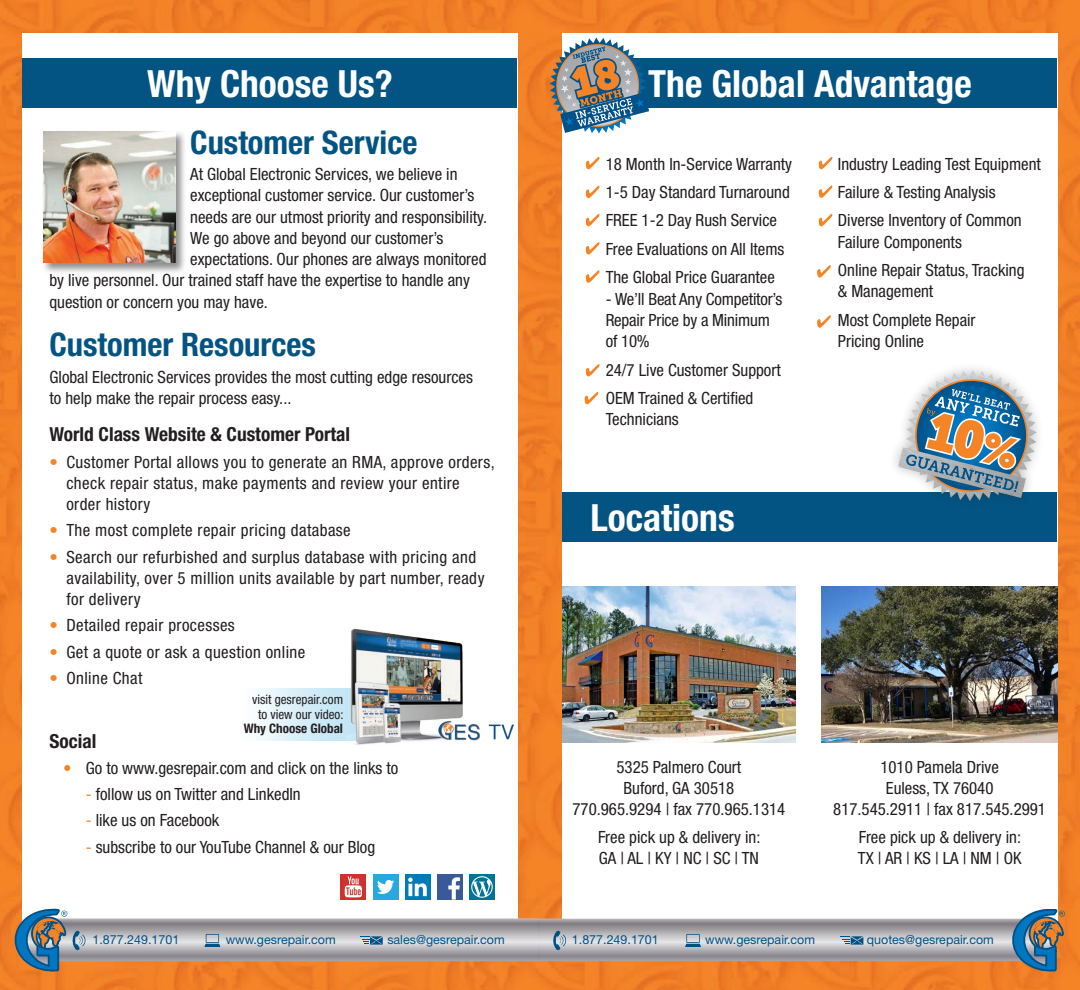
<style>
.page{position:relative;width:1080px;height:990px;background:#fff}
.page>*{position:absolute;margin:0;border:0;box-sizing:border-box;transform-origin:0 0}
.t1{font:700 condensed 37.5px "Helvetica Neue";color:#fff}
.t2{font:700 condensed 32.5px "Helvetica Neue";color:#035483}
.t3{font:700 condensed 19.38px "Helvetica Neue";color:#231f20}
.t4{font:condensed 16.88px/21.2px "Helvetica Neue";color:#231f20}
.t5{font:condensed 16.88px/21.2px "Helvetica Neue";letter-spacing:.025em;color:#231f20}
.t6{font:condensed 13.12px "Helvetica Neue";color:#231f20}
.t7{font:700 condensed 13.12px "Helvetica Neue";color:#231f20}
.t8{font:12.5px "Helvetica Neue";color:#005187}
.s1{color:#f58427}
</style>
<div class="page">
<img style="left:0;top:0;width:1080px;height:990px">
<div style="left:22px;top:34px;width:496px;height:922px;background:#fff"></div>
<div style="left:562px;top:34px;width:496px;height:891px;background:#fff"></div>
<div style="left:22px;top:58px;width:495px;height:50px;background:#035483"></div>
<div style="left:562px;top:58px;width:495px;height:50px;background:#035483"></div>
<div style="left:562px;top:492px;width:495px;height:50px;background:#035483"></div>
<div style="left:42px;top:130px;width:145px;height:145px;background:#231f20;opacity:.51"></div>
<img style="left:43px;top:131px;width:132px;height:132px">
<svg style="left:586px;top:157px;width:13px;height:12px"></svg>
<svg style="left:819px;top:157px;width:13px;height:12px"></svg>
<svg style="left:819px;top:214px;width:13px;height:12px"></svg>
<svg style="left:819px;top:185px;width:13px;height:13px"></svg>
<svg style="left:586px;top:214px;width:13px;height:12px"></svg>
<svg style="left:817px;top:265px;width:14px;height:13px"></svg>
<svg style="left:586px;top:270px;width:13px;height:13px"></svg>
<svg style="left:585px;top:392px;width:13px;height:12px"></svg>
<svg style="left:586px;top:364px;width:13px;height:13px"></svg>
<svg style="left:586px;top:186px;width:13px;height:12px"></svg>
<svg style="left:586px;top:242px;width:13px;height:13px"></svg>
<svg style="left:817px;top:315px;width:14px;height:13px"></svg>
<svg style="left:550px;top:38px;width:99px;height:112px"></svg>
<img style="left:562px;top:586px;width:233px;height:156px">
<img style="left:822px;top:586px;width:236px;height:156px">
<svg style="left:895px;top:368px;width:143px;height:133px"></svg>
<div style="left:340px;top:874px;width:26px;height:26px;background:#cf322d"></div>
<svg style="left:345px;top:877px;width:17px;height:20px"></svg>
<div style="left:437px;top:874px;width:26px;height:26px;background:#395a99"></div>
<svg style="left:448px;top:877px;width:12px;height:23px"></svg>
<div style="left:373px;top:874px;width:26px;height:26px;background:#27a8e0"></div>
<svg style="left:377px;top:880px;width:17px;height:14px"></svg>
<div style="left:405px;top:874px;width:26px;height:26px;background:#007bb6"></div>
<svg style="left:408px;top:878px;width:19px;height:18px"></svg>
<div style="left:469px;top:874px;width:26px;height:26px;background:#007398"></div>
<img style="left:345px;top:622px;width:179px;height:126px">
<svg style="left:471px;top:876px;width:22px;height:22px"></svg>
<img style="left:539px;top:918px;width:436px;height:51px">
<svg style="left:685px;top:934px;width:16px;height:13px"></svg>
<svg style="left:841px;top:936px;width:22px;height:9px"></svg>
<svg style="left:552px;top:931px;width:15px;height:19px"></svg>
<svg style="left:975px;top:909px;width:89px;height:63px;background:#929392"></svg>
<img style="left:87px;top:918px;width:452px;height:51px">
<svg style="left:205px;top:934px;width:15px;height:13px"></svg>
<svg style="left:360px;top:936px;width:23px;height:9px"></svg>
<svg style="left:15px;top:909px;width:72px;height:63px;background:#818b8f"></svg>
<p class="t1" style="left:147px;top:61px;width:247px">Why Choose Us?</p>
<p class="t1" style="left:648px;top:61px;width:325px">The Global Advantage</p>
<p class="t2" style="left:190px;top:123px;width:229px">Customer Service</p>
<p class="t4" style="left:190px;top:164px;width:269px">At Global Electronic Services, we believe in</p>
<p class="t4" style="left:190px;top:185px;width:286px">exceptional customer service. Our customer’s</p>
<p class="t4" style="left:190px;top:206px;width:298px">needs are our utmost priority and responsibility.</p>
<p class="t4" style="left:190px;top:227px;width:255px">We go above and beyond our customer’s</p>
<p class="t4" style="left:190px;top:249px;width:298px">expectations. Our phones are always monitored</p>
<p class="t4" style="left:49px;top:270px;width:422px">by live personnel. Our trained staff have the expertise to handle any</p>
<p class="t4" style="left:49px;top:291px;width:220px">question or concern you may have.</p>
<p class="t2" style="left:49px;top:325px;width:268px">Customer Resources</p>
<p class="t4" style="left:49px;top:366px;width:425px">Global Electronic Services provides the most cutting edge resources to help make the repair process easy...</p>
<p class="t3" style="left:49px;top:423px;width:302px">World Class Website &amp; Customer Portal</p>
<p class="t5" style="left:66px;top:451px;width:430px;text-indent:-17px"><span class="s1">•</span> Customer Portal allows you to generate an RMA, approve orders, check repair status, make payments and review your entire order history</p>
<p class="t5" style="left:49px;top:520px;width:303px"><span class="s1">•</span> The most complete repair pricing database</p>
<p class="t5" style="left:66px;top:546px;width:420px;text-indent:-17px"><span class="s1">•</span> Search our refurbished and surplus database with pricing and availability, over 5 million units available by part number, ready for delivery</p>
<p class="t5" style="left:49px;top:615px;width:187px"><span class="s1">•</span> Detailed repair processes</p>
<p class="t5" style="left:49px;top:641px;width:257px"><span class="s1">•</span> Get a quote or ask a question online</p>
<p class="t5" style="left:49px;top:667px;width:95px"><span class="s1">•</span> Online Chat</p>
<p class="t6" style="left:252px;top:692px;width:92px">visit gesrepair.com</p>
<p class="t6" style="left:258px;top:706px;width:87px">to view our video:</p>
<p class="t7" style="left:244px;top:721px;width:101px">Why Choose Global</p>
<p class="t3" style="left:49px;top:729px;width:48px">Social</p>
<p class="t4" style="left:63px;top:757px;width:337px"><span class="s1">•</span> Go to www.gesrepair.com and click on the links to</p>
<p class="t4" style="left:86px;top:784px;width:217px"><span class="s1">-</span> follow us on Twitter and LinkedIn</p>
<p class="t4" style="left:86px;top:810px;width:135px"><span class="s1">-</span> like us on Facebook</p>
<p class="t4" style="left:86px;top:836px;width:291px"><span class="s1">-</span> subscribe to our YouTube Channel &amp; our Blog</p>
<p class="t4" style="left:606px;top:153px;width:188px">18 Month In-Service Warranty</p>
<p class="t4" style="left:606px;top:181px;width:186px">1-5 Day Standard Turnaround</p>
<p class="t4" style="left:606px;top:210px;width:173px">FREE 1-2 Day Rush Service</p>
<p class="t4" style="left:606px;top:238px;width:180px">Free Evaluations on All Items</p>
<p class="t4" style="left:606px;top:267px;width:171px">The Global Price Guarantee</p>
<p class="t4" style="left:606px;top:288px;width:178px">- We’ll Beat Any Competitor’s<br>Repair Price by a Minimum of 10%</p>
<p class="t4" style="left:606px;top:359px;width:177px">24/7 Live Customer Support</p>
<p class="t4" style="left:606px;top:387px;width:149px">OEM Trained &amp; Certified<br>Technicians</p>
<p class="t1" style="left:590px;top:495px;width:146px">Locations</p>
<p class="t4" style="left:838px;top:153px;width:205px">Industry Leading Test Equipment</p>
<p class="t4" style="left:838px;top:181px;width:159px">Failure &amp; Testing Analysis</p>
<p class="t4" style="left:838px;top:210px;width:185px">Diverse Inventory of Common<br>Failure Components</p>
<p class="t4" style="left:838px;top:259px;width:188px">Online Repair Status, Tracking &amp; Management</p>
<p class="t4" style="left:838px;top:309px;width:139px">Most Complete Repair<br>Pricing Online</p>
<p class="t4" style="left:617px;top:756px;width:126px">5325 Palmero Court</p>
<p class="t4" style="left:624px;top:777px;width:112px">Buford, GA 30518</p>
<p class="t4" style="left:573px;top:798px;width:214px">770.965.9294 | fax 770.965.1314</p>
<p class="t4" style="left:598px;top:827px;width:164px">Free pick up &amp; delivery in:</p>
<p class="t4" style="left:599px;top:848px;width:162px">GA | AL | KY | NC | SC | TN</p>
<p class="t4" style="left:880px;top:756px;width:120px">1010 Pamela Drive</p>
<p class="t4" style="left:886px;top:777px;width:109px">Euless, TX 76040</p>
<p class="t4" style="left:833px;top:798px;width:214px">817.545.2911 | fax 817.545.2991</p>
<p class="t4" style="left:859px;top:827px;width:164px">Free pick up &amp; delivery in:</p>
<p class="t4" style="left:858px;top:848px;width:165px">TX | AR | KS | LA | NM | OK</p>
<p class="t8" style="left:93px;top:932px;width:88px">1.877.249.1701</p>
<p class="t8" style="left:226px;top:932px;width:111px">www.gesrepair.com</p>
<p class="t8" style="left:387px;top:932px;width:119px">sales@gesrepair.com</p>
<p class="t8" style="left:572px;top:932px;width:88px">1.877.249.1701</p>
<p class="t8" style="left:705px;top:932px;width:111px">www.gesrepair.com</p>
<p class="t8" style="left:867px;top:932px;width:129px">quotes@gesrepair.com</p>
</div>
